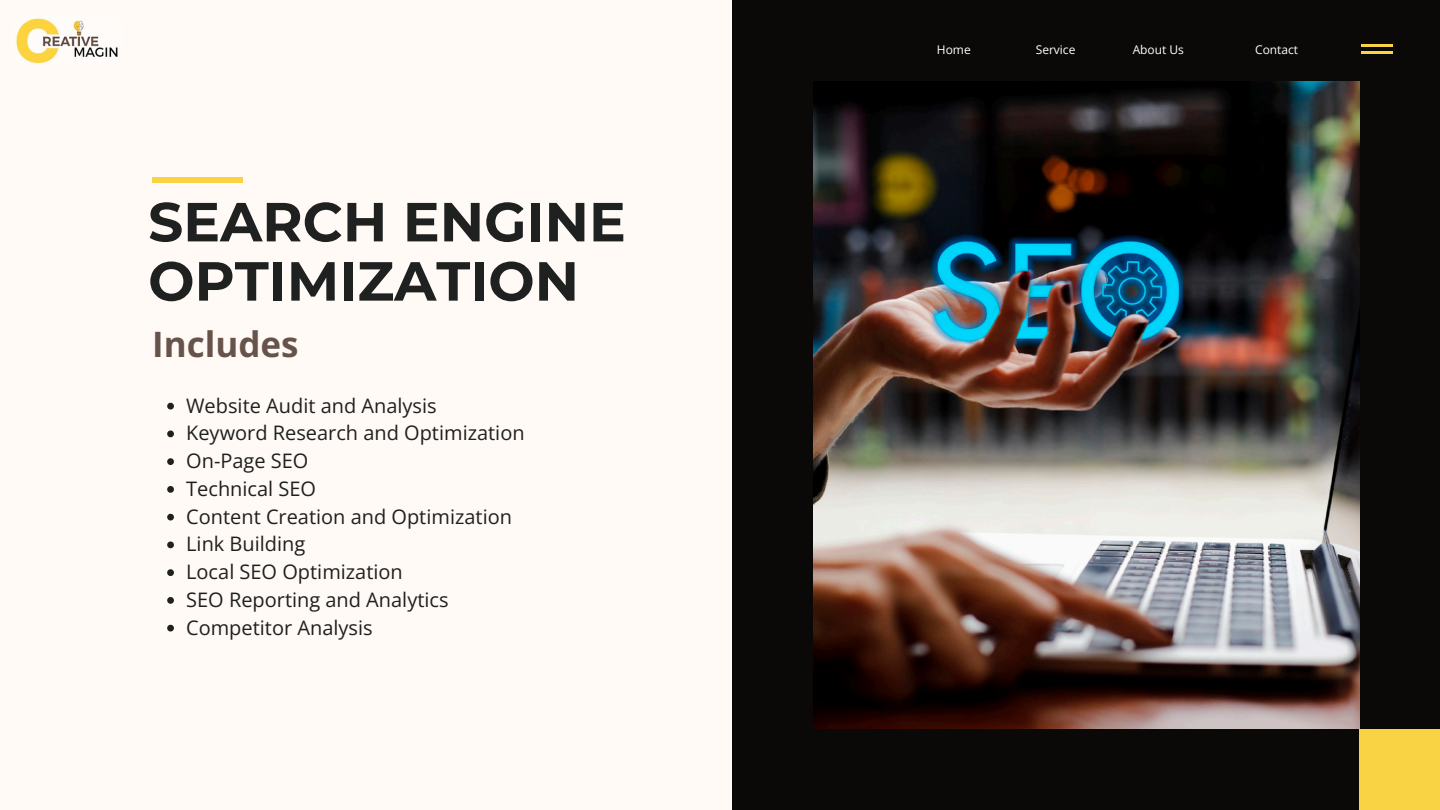
<style>
.page{position:relative;width:1440px;height:810px;background:#fffaf6}
.page>*{position:absolute;margin:0;border:0;box-sizing:border-box;transform-origin:0 0}
.t1{font:700 55px/59.2px "Montserrat";color:#1f2020}
.t2{font:700 35px "Open Sans";color:#66534a}
.t3{font:20px "Open Sans";color:#1f2020}
.t4{font:12px "Open Sans";color:#fff}
</style>
<div class="page">
<div style="left:733px;top:0;width:707px;height:809px;background:#0a0907"></div>
<hr style="left:1362px;top:45px;width:31px;height:2px;background:#fad344">
<hr style="left:1362px;top:52px;width:31px;height:2px;background:#fad344">
<div style="left:1359px;top:729px;width:81px;height:81px;background:#fad344"></div>
<img style="left:814px;top:81px;width:545px;height:648px">
<div style="left:152px;top:177px;width:91px;height:6px;background:#fad344"></div>
<svg style="left:167px;top:403px;width:7px;height:7px"></svg>
<svg style="left:167px;top:431px;width:7px;height:6px"></svg>
<svg style="left:167px;top:458px;width:7px;height:7px"></svg>
<svg style="left:167px;top:486px;width:7px;height:7px"></svg>
<svg style="left:167px;top:514px;width:7px;height:7px"></svg>
<svg style="left:167px;top:542px;width:7px;height:6px"></svg>
<svg style="left:167px;top:569px;width:7px;height:7px"></svg>
<svg style="left:167px;top:597px;width:7px;height:7px"></svg>
<svg style="left:167px;top:625px;width:7px;height:7px"></svg>
<img style="left:11px;top:16px;width:112px;height:49px;border-radius:17px">
<p class="t1" style="left:148px;top:192px;width:479px">SEARCH ENGINE<br>OPTIMIZATION</p>
<p class="t2" style="left:152px;top:320px;width:148px">Includes</p>
<p class="t3" style="left:186px;top:391px;width:252px">Website Audit and Analysis</p>
<p class="t3" style="left:186px;top:419px;width:340px">Keyword Research and Optimization</p>
<p class="t3" style="left:186px;top:447px;width:124px">On-Page SEO</p>
<p class="t3" style="left:186px;top:474px;width:131px">Technical SEO</p>
<p class="t3" style="left:186px;top:502px;width:327px">Content Creation and Optimization</p>
<p class="t3" style="left:186px;top:530px;width:121px">Link Building</p>
<p class="t3" style="left:186px;top:558px;width:218px">Local SEO Optimization</p>
<p class="t3" style="left:186px;top:585px;width:264px">SEO Reporting and Analytics</p>
<p class="t3" style="left:186px;top:613px;width:188px">Competitor Analysis</p>
<p class="t4" style="left:937px;top:41px;width:35px">Home</p>
<h2 class="t4" style="left:1036px;top:41px;width:41px">Service</h2>
<h1 class="t4" style="left:1133px;top:41px;width:53px">About Us</h1>
<p class="t4" style="left:1255px;top:41px;width:45px">Contact</p>
</div>
